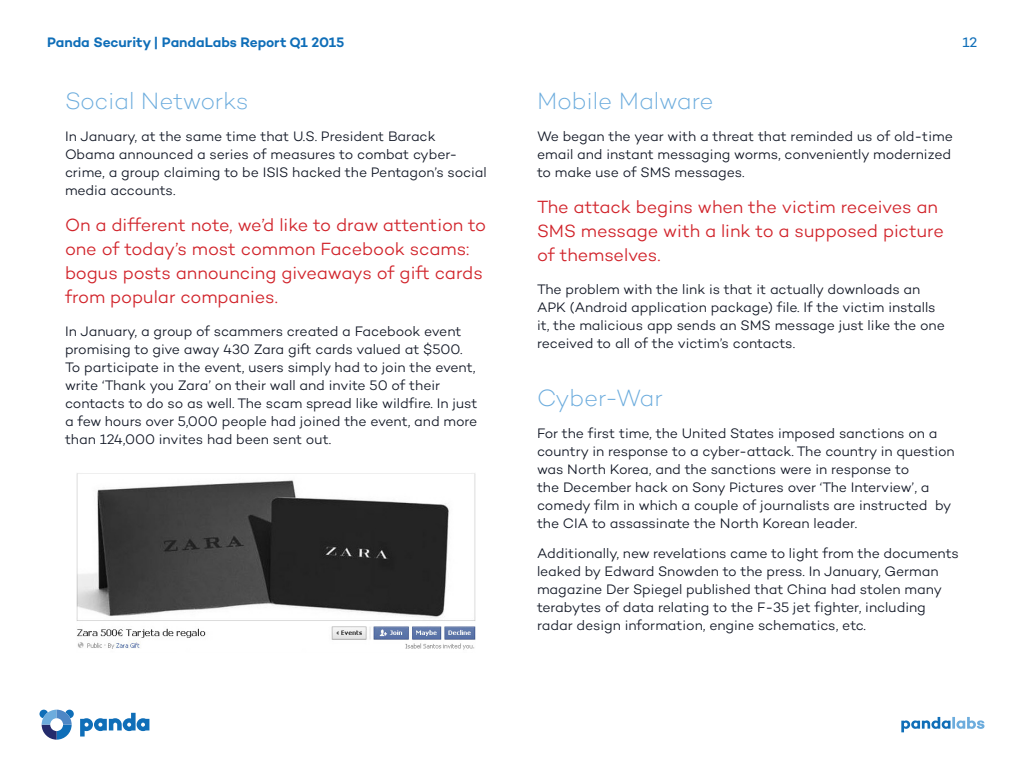
<style>
.page{position:relative;width:1024px;height:768px;background:#fff}
.page>*{position:absolute;margin:0;border:0;box-sizing:border-box;transform-origin:0 0}
.Subtitles{font:200 24px "Campton";letter-spacing:-.015em;color:#6cacdd}
.Highlights_bad_ones{font:300 18px/24px "Campton";letter-spacing:-.005em;color:#d1232a}
.t1{font:300 14px/18px "Campton";letter-spacing:-.005em;color:#111725}
.t2{font:600 14px "Campton";letter-spacing:-.005em;color:#0f6eb8}
.t3{font:14px "Campton";color:#0f6eb8}
</style>
<div class="page">
<svg style="left:901px;top:717px;width:83px;height:15px"></svg>
<svg style="left:40px;top:710px;width:34px;height:30px"></svg>
<svg style="left:80px;top:713px;width:69px;height:24px"></svg>
<img style="left:76px;top:473px;width:400px;height:177px">
<p class="t2" style="left:47px;top:33px;width:299px">Panda Security | PandaLabs Report Q1 2015</p>
<p class="t3" style="left:962px;top:33px;width:16px">12</p>
<p class="Subtitles" style="left:65px;top:86px;width:185px">Social Networks</p>
<p class="t1" style="left:65px;top:127px;width:423px">In January, at the same time that U.S. President Barack Obama announced a series of measures to combat cyber&shy;crime, a group claiming to be ISIS hacked the Pentagon’s social media accounts.</p>
<p class="Highlights_bad_ones" style="left:65px;top:213px;width:423px">On a different note, we’d like to draw attention to one of today’s most common Facebook scams: bogus posts announcing giveaways of gift cards from popular companies.</p>
<p class="t1" style="left:65px;top:322px;width:414px">In January, a group of scammers created a Facebook event promising to give away 430 Zara gift cards valued at $500.<br>To participate in the event, users simply had to join the event, write ‘Thank you Zara’ on their wall and invite 50 of their contacts to do so as well. The scam spread like wildfire. In just a few hours over 5,000 people had joined the event, and more than 124,000 invites had been sent out.</p>
<p class="Subtitles" style="left:537px;top:86px;width:178px">Mobile Malware</p>
<p class="t1" style="left:537px;top:127px;width:417px">We began the year with a threat that reminded us of old-time email and instant messaging worms, conveniently modernized to make use of SMS messages.</p>
<p class="Highlights_bad_ones" style="left:537px;top:195px;width:408px">The attack begins when the victim receives an<br>SMS message with a link to a supposed picture of themselves.</p>
<p class="t1" style="left:537px;top:280px;width:409px">The problem with the link is that it actually downloads an APK (Android application package) file. If the victim installs it, the malicious app sends an SMS message just like the one received to all of the victim’s contacts.</p>
<p class="Subtitles" style="left:537px;top:383px;width:127px">Cyber-War</p>
<p class="t1" style="left:537px;top:424px;width:419px">For the first time, the United States imposed sanctions on a country in response to a cyber-attack. The country in question was North Korea, and the sanctions were in response to<br>the December hack on Sony Pictures over ‘The Interview’, a comedy film in which a couple of journalists are instructed by the CIA to assassinate the North Korean leader.</p>
<p class="t1" style="left:537px;top:544px;width:424px">Additionally, new revelations came to light from the documents leaked by Edward Snowden to the press. In January, German magazine Der Spiegel published that China had stolen many terabytes of data relating to the F-35 jet fighter, including radar design information, engine schematics, etc.</p>
</div>
